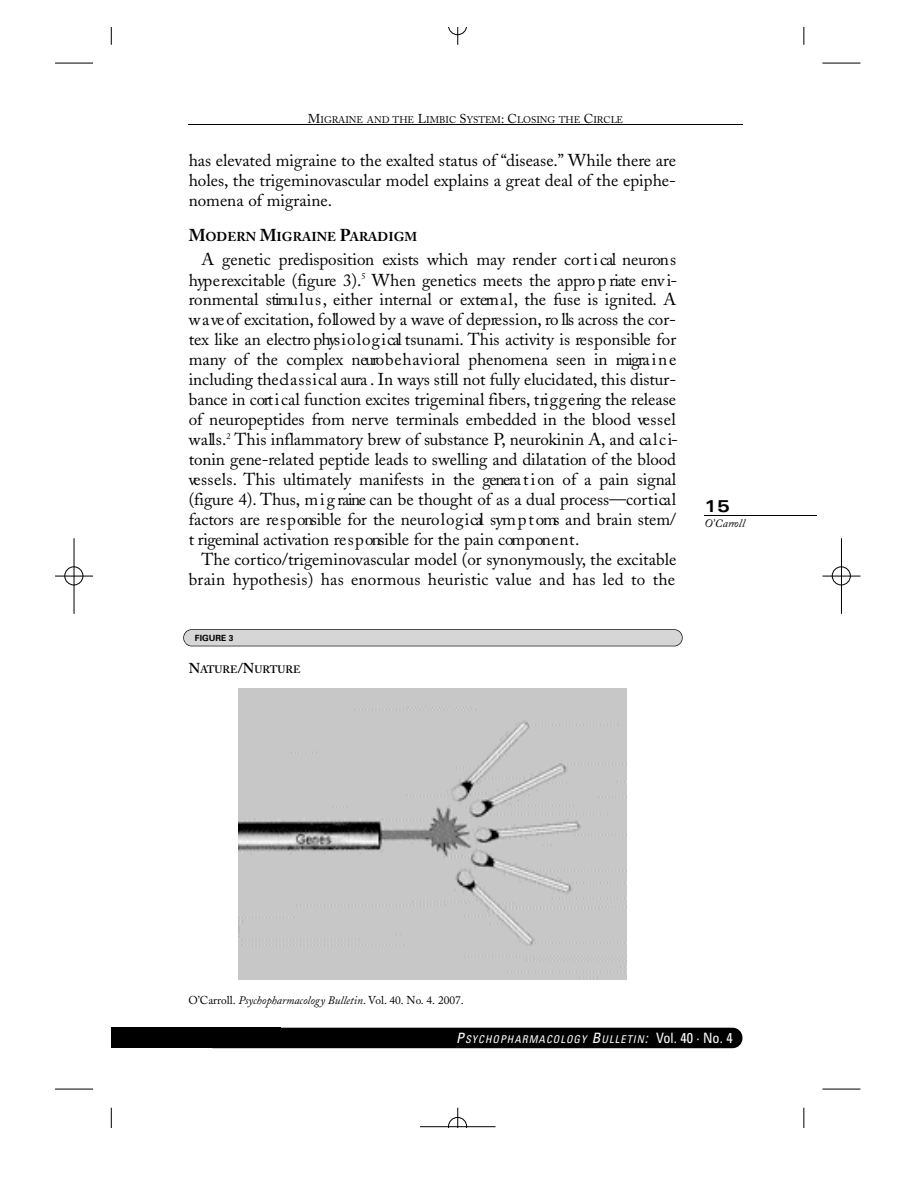
<style>
.page{position:relative;width:918px;height:1188px;background:#fff}
.page>*{position:absolute;margin:0;border:0;box-sizing:border-box;transform-origin:0 0}
.t1{font:17.1px/20px "Adobe Caslon";color:#000;text-align:justify}
.t2{font:700 expanded 17.1px "Univers";color:#000}
.t3{font:700 12.75px "Adobe Caslon";color:#000}
.t4{font:11.4px "Adobe Caslon";color:#000}
.t5{font:italic 11.4px "Adobe Caslon";color:#000}
.t6{font:italic condensed 10.65px "Univers";color:#fff}
.t7{font:600 10.65px "Adobe Caslon";color:#000}
.t8{font:9.6px "Adobe Caslon";color:#000}
.t9{font:700 8.55px "Univers";color:#000}
.s1{font-size:12.75px}
.s2{font-size:17.1px}
.s3{font-size:14.25px}
.s4{font-style:italic}
.s5{font-style:normal;font-size:14.25px}
</style>
<div class="page">
<div style="left:281px;top:1028px;width:461px;height:20px;background:#000"></div>
<div style="left:111px;top:1028px;width:170px;height:20px;background:#000"></div>
<hr style="left:188px;top:124px;width:554px;height:1px;background:#000">
<hr style="left:705px;top:515px;width:112px;height:1px;background:#000">
<img style="left:238px;top:689px;width:389px;height:290px">
<svg style="left:183px;top:629px;width:500px;height:17px;background:#c9cac9"></svg>
<hr style="left:55px;top:63px;width:38px;height:1px;background:#000">
<svg style="left:111px;top:27px;width:1px;height:18px"></svg>
<hr style="left:822px;top:63px;width:38px;height:1px;background:#000">
<svg style="left:803px;top:27px;width:2px;height:18px"></svg>
<hr style="left:55px;top:1089px;width:38px;height:1px;background:#000">
<svg style="left:111px;top:1108px;width:1px;height:20px"></svg>
<hr style="left:822px;top:1089px;width:38px;height:1px;background:#000">
<svg style="left:803px;top:1108px;width:2px;height:20px"></svg>
<svg style="left:448px;top:27px;width:19px;height:18px"></svg>
<hr style="left:420px;top:1126px;width:76px;height:1px;background:#000">
<svg style="left:447px;top:1107px;width:21px;height:21px"></svg>
<hr style="left:822px;top:576px;width:38px;height:1px;background:#000">
<hr style="left:841px;top:538px;width:1px;height:76px;background:#000">
<svg style="left:831px;top:566px;width:20px;height:20px"></svg>
<hr style="left:55px;top:576px;width:38px;height:1px;background:#000">
<hr style="left:74px;top:538px;width:1px;height:76px;background:#000">
<svg style="left:64px;top:566px;width:20px;height:20px"></svg>
<p class="t8" style="left:308px;top:116px;width:317px"><span class="s1">M</span>IGRAINE AND THE <span class="s1">L</span>IMBIC <span class="s1">S</span>YSTEM<span class="s1">: C</span>LOSING THE <span class="s1">C</span>IRCLE</p>
<p class="t1" style="left:189px;top:152px;width:489px">has elevated migraine to the exalted status of “disease.” While there are holes, the trigeminovascular model explains a great deal of the epiphe&shy;nomena of migraine.</p>
<p class="t3" style="left:189px;top:232px;width:230px"><span class="s2">M</span>ODERN <span class="s2">M</span>IGRAINE <span class="s2">P</span>ARADIGM</p>
<p class="t1" style="left:189px;top:252px;width:491px;text-indent:13px">A genetic pre d isp o sition exists which may render cort i cal neuron s hyp e re xcitable (figure 3).<sup>5</sup> When genetics meets the appro p riate env i&shy;ronmental stimu l u s , either internal or extern a l , the fuse is ignited. A w a ve of exc ita tion , fo llowed by a wave of depre s s ion , ro lls across the cor&shy;tex like an electro phys i o l o g i cal tsunami. This activity is re s p onsible for m a ny of the complex neuro b e h a v io ral ph e n omena seen in migra i n e in cluding the cla s s ical aura . In ways still not fully elucidated, this distur&shy;bance in cort i cal function excites trigeminal fibers, t rig g e ring the re le a se of neuropeptides from nerve terminals embedded in the blood ve s s e l w a lls .<sup>2</sup> This inflammatory brew of substance P, n e u rokinin A, and ca l c i&shy;tonin gene-related peptide leads to swelling and dilatation of the blood ve s s e ls . This ultimately manifests in the genera t i on of a pain signal (fig u re 4). T h u s, m i g raine can be thought of as a dual pro c e ss— c o rt ica l factors are re s p onsible for the neuro lo g ical sym p t oms and brain stem/ t rigeminal activation re s p onsible for the pain com p on e n t .</p>
<p class="t1" style="left:189px;top:551px;width:489px;text-align:right">The cortico/trigeminovascular model (or synonymously, the excitable brain hypothesis) has enormous heuristic value and has led to the</p>
<p class="t9" style="left:195px;top:635px;width:40px">FIGURE 3</p>
<p class="t7" style="left:189px;top:665px;width:113px"><span class="s3">N</span>ATURE<span class="s3">/N</span>URTURE</p>
<p class="t2" style="left:705px;top:499px;width:27px">15</p>
<p class="t5" style="left:705px;top:519px;width:42px">O’C a rro ll</p>
<p class="t4" style="left:188px;top:995px;width:277px">O’Carroll. <span class="s4">Psychopharmacology Bulletin</span>. Vol. 40. No. 4. 2007.</p>
<p class="t6" style="left:456px;top:1035px;width:278px"><span class="s3">P</span>S Y C H O P H A R M A C O L O G Y <span class="s3">B</span>U L L E T I N<span class="s3">:</span> <span class="s5">Vol. 40 · No. 4</span></p>
</div>
